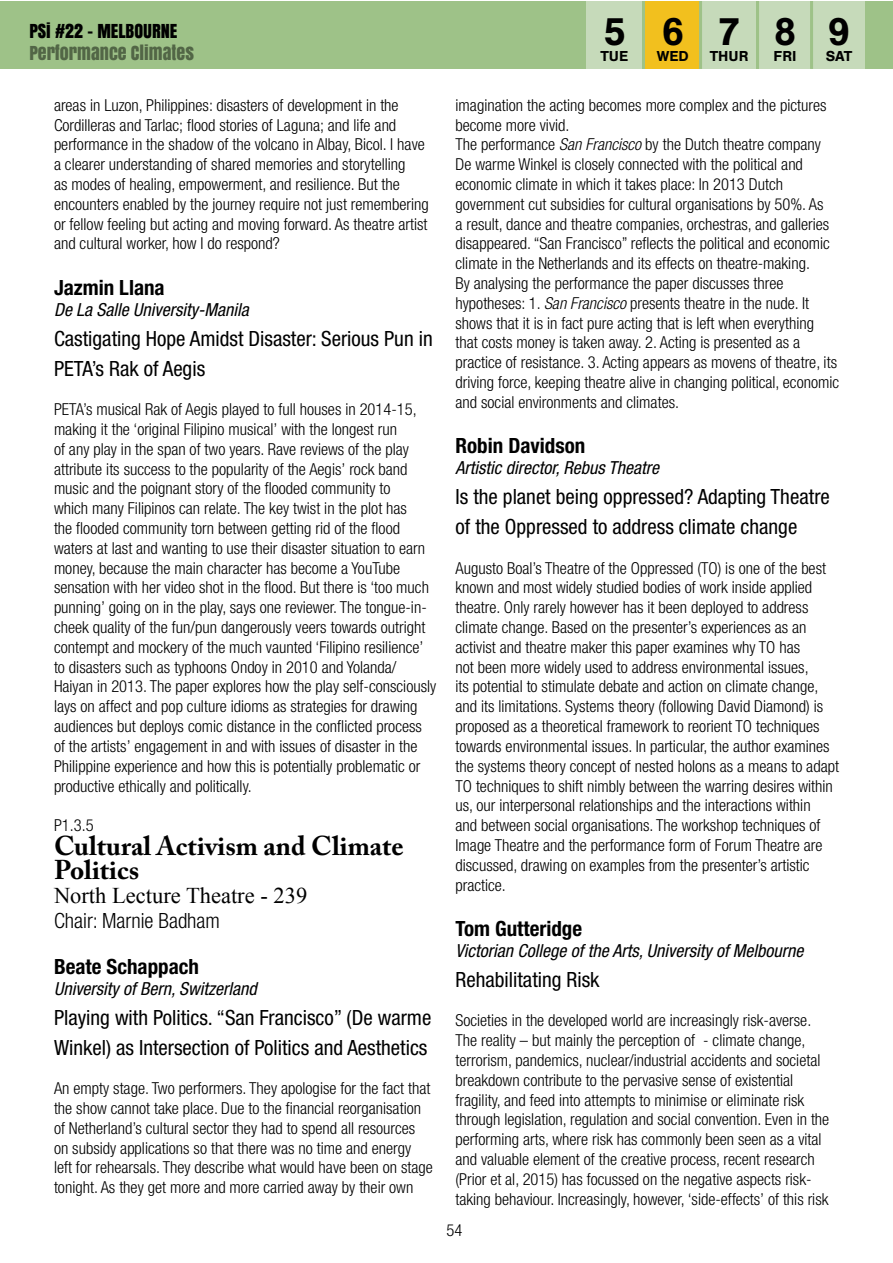
<style>
.page{position:relative;width:893px;height:1263px;background:#fff}
.page>*{position:absolute;margin:0;border:0;box-sizing:border-box;transform-origin:0 0}
.t1{font:700 40.5px "Nimbus San";color:#000}
.t2{font:700 27px/24px "Adobe Caslon Pro";color:#000}
.t3{font:22.5px "Times New Roman";color:#000}
.t4{font:condensed 21px/30px "Helvetica Neue LT Pro";color:#000}
.t5{font:700 condensed 21px "Helvetica Neue LT Pro";color:#000}
.t6{font:300 condensed 21px "Helvetica Neue LT Pro";color:#000}
.t7{font:italic condensed 18px "Helvetica Neue LT Pro";color:#000}
.t8{font:18px "Anton";color:#526646}
.t9{font:18px "Anton";color:#000}
.t10{font:300 condensed 16.5px/19.8px "Helvetica Neue LT Pro";color:#000}
.t11{font:700 15px "Nimbus San";color:#000}
.s1{font-style:italic}
</style>
<div class="page">
<div style="left:0;top:1px;width:892px;height:68px;background:#9ec288"></div>
<div style="left:645px;top:1px;width:55px;height:68px;background:#f2c01e"></div>
<div style="left:586px;top:1px;width:56px;height:68px;background:#c6daba"></div>
<div style="left:700px;top:1px;width:56px;height:68px;background:#c6daba"></div>
<div style="left:759px;top:1px;width:53px;height:68px;background:#c6daba"></div>
<div style="left:810px;top:1px;width:55px;height:68px;background:#c6daba"></div>
<hr style="left:699px;top:1px;width:3px;height:68px;background:#9ec288">
<hr style="left:810px;top:1px;width:3px;height:68px;background:#9ec288">
<p class="t9" style="left:29px;top:18px;width:150px">PSI #22 - MELBOURNE</p>
<p class="t8" style="left:29px;top:40px;width:166px">PERFORMANCE CLIMATES</p>
<h1 class="t1" style="left:603px;top:9px;width:24px">5</h1>
<p class="t11" style="left:600px;top:48px;width:29px">TUE</p>
<h1 class="t1" style="left:661px;top:9px;width:24px">6</h1>
<p class="t11" style="left:657px;top:48px;width:34px">WED</p>
<h1 class="t1" style="left:718px;top:9px;width:24px">7</h1>
<p class="t11" style="left:710px;top:48px;width:40px">THUR</p>
<h1 class="t1" style="left:774px;top:9px;width:24px">8</h1>
<p class="t11" style="left:773px;top:48px;width:25px">FRI</p>
<h1 class="t1" style="left:828px;top:9px;width:24px">9</h1>
<p class="t11" style="left:826px;top:48px;width:28px">SAT</p>
<p class="t10" style="left:54px;top:95px;width:376px">areas in Luzon, Philippines: disasters of development in the Cordilleras and Tarlac; flood stories of Laguna; and life and performance in the shadow of the volcano in Albay, Bicol. I have a clearer understanding of shared memories and storytelling<br>as modes of healing, empowerment, and resilience. But the encounters enabled by the journey require not just remembering or fellow feeling but acting and moving forward. As theatre artist and cultural worker, how I do respond?</p>
<p class="t5" style="left:54px;top:274px;width:112px">Jazmin Llana</p>
<p class="t7" style="left:54px;top:299px;width:196px">De La Salle University-Manila</p>
<p class="t4" style="left:54px;top:323px;width:380px">Castigating Hope Amidst Disaster: Serious Pun in<br>PETA’s Rak of Aegis</p>
<p class="t10" style="left:54px;top:399px;width:384px">PETA’s musical Rak of Aegis played to full houses in 2014-15, making it the ‘original Filipino musical’ with the longest run<br>of any play in the span of two years. Rave reviews of the play attribute its success to the popularity of the Aegis’ rock band music and the poignant story of the flooded community to<br>which many Filipinos can relate. The key twist in the plot has<br>the flooded community torn between getting rid of the flood waters at last and wanting to use their disaster situation to earn money, because the main character has become a YouTube sensation with her video shot in the flood. But there is ‘too much punning’ going on in the play, says one reviewer. The tongue-in&shy;cheek quality of the fun/pun dangerously veers towards outright contempt and mockery of the much vaunted ‘Filipino resilience’ to disasters such as typhoons Ondoy in 2010 and Yolanda/ Haiyan in 2013. The paper explores how the play self-consciously lays on affect and pop culture idioms as strategies for drawing audiences but deploys comic distance in the conflicted process of the artists’ engagement in and with issues of disaster in the Philippine experience and how this is potentially problematic or productive ethically and politically.</p>
<p class="t10" style="left:54px;top:815px;width:41px">P1.3.5</p>
<h2 class="t2" style="left:54px;top:834px;width:351px">Cultural Activism and Climate<br>Politics</h2>
<h3 class="t3" style="left:54px;top:883px;width:255px">North Lecture Theatre - 239</h3>
<p class="t6" style="left:54px;top:909px;width:167px">Chair: Marnie Badham</p>
<p class="t5" style="left:54px;top:953px;width:147px">Beate Schappach</p>
<p class="t7" style="left:54px;top:978px;width:204px">University of Bern, Switzerland</p>
<p class="t4" style="left:54px;top:1002px;width:379px">Playing with Politics. “San Francisco” (De warme<br>Winkel) as Intersection of Politics and Aesthetics</p>
<p class="t10" style="left:54px;top:1078px;width:380px">An empty stage. Two performers. They apologise for the fact that the show cannot take place. Due to the financial reorganisation of Netherland’s cultural sector they had to spend all resources on subsidy applications so that there was no time and energy left for rehearsals. They describe what would have been on stage tonight. As they get more and more carried away by their own</p>
<p class="t10" style="left:456px;top:95px;width:385px">imagination the acting becomes more complex and the pictures become more vivid.<br>The performance <span class="s1">San Francisco</span> by the Dutch theatre company De warme Winkel is closely connected with the political and economic climate in which it takes place: In 2013 Dutch government cut subsidies for cultural organisations by 50%. As<br>a result, dance and theatre companies, orchestras, and galleries disappeared. “San Francisco” reflects the political and economic climate in the Netherlands and its effects on theatre-making.<br>By analysing the performance the paper discusses three hypotheses: 1. <span class="s1">San Francisco</span> presents theatre in the nude. It shows that it is in fact pure acting that is left when everything that costs money is taken away. 2. Acting is presented as a practice of resistance. 3. Acting appears as movens of theatre, its driving force, keeping theatre alive in changing political, economic and social environments and climates.</p>
<p class="t5" style="left:456px;top:433px;width:131px">Robin Davidson</p>
<p class="t7" style="left:456px;top:457px;width:205px">Artistic director, Rebus Theatre</p>
<p class="t4" style="left:456px;top:481px;width:376px">Is the planet being oppressed? Adapting Theatre of the Oppressed to address climate change</p>
<p class="t10" style="left:456px;top:558px;width:385px">Augusto Boal’s Theatre of the Oppressed (TO) is one of the best known and most widely studied bodies of work inside applied theatre. Only rarely however has it been deployed to address climate change. Based on the presenter’s experiences as an activist and theatre maker this paper examines why TO has<br>not been more widely used to address environmental issues,<br>its potential to stimulate debate and action on climate change, and its limitations. Systems theory (following David Diamond) is proposed as a theoretical framework to reorient TO techniques towards environmental issues. In particular, the author examines the systems theory concept of nested holons as a means to adapt TO techniques to shift nimbly between the warring desires within us, our interpersonal relationships and the interactions within<br>and between social organisations. The workshop techniques of Image Theatre and the performance form of Forum Theatre are discussed, drawing on examples from the presenter’s artistic practice.</p>
<p class="t5" style="left:456px;top:916px;width:128px">Tom Gutteridge</p>
<p class="t7" style="left:456px;top:940px;width:350px">Victorian College of the Arts, University of Melbourne</p>
<p class="t4" style="left:456px;top:964px;width:146px">Rehabilitating Risk</p>
<p class="t10" style="left:456px;top:1010px;width:375px">Societies in the developed world are increasingly risk-averse.<br>The reality – but mainly the perception of - climate change, terrorism, pandemics, nuclear/industrial accidents and societal breakdown contribute to the pervasive sense of existential fragility, and feed into attempts to minimise or eliminate risk through legislation, regulation and social convention. Even in the performing arts, where risk has commonly been seen as a vital and valuable element of the creative process, recent research (Prior et al, 2015) has focussed on the negative aspects risk&shy;taking behaviour. Increasingly, however, ‘side-effects’ of this risk</p>
<p class="t10" style="left:446px;top:1220px;width:17px">54</p>
</div>
